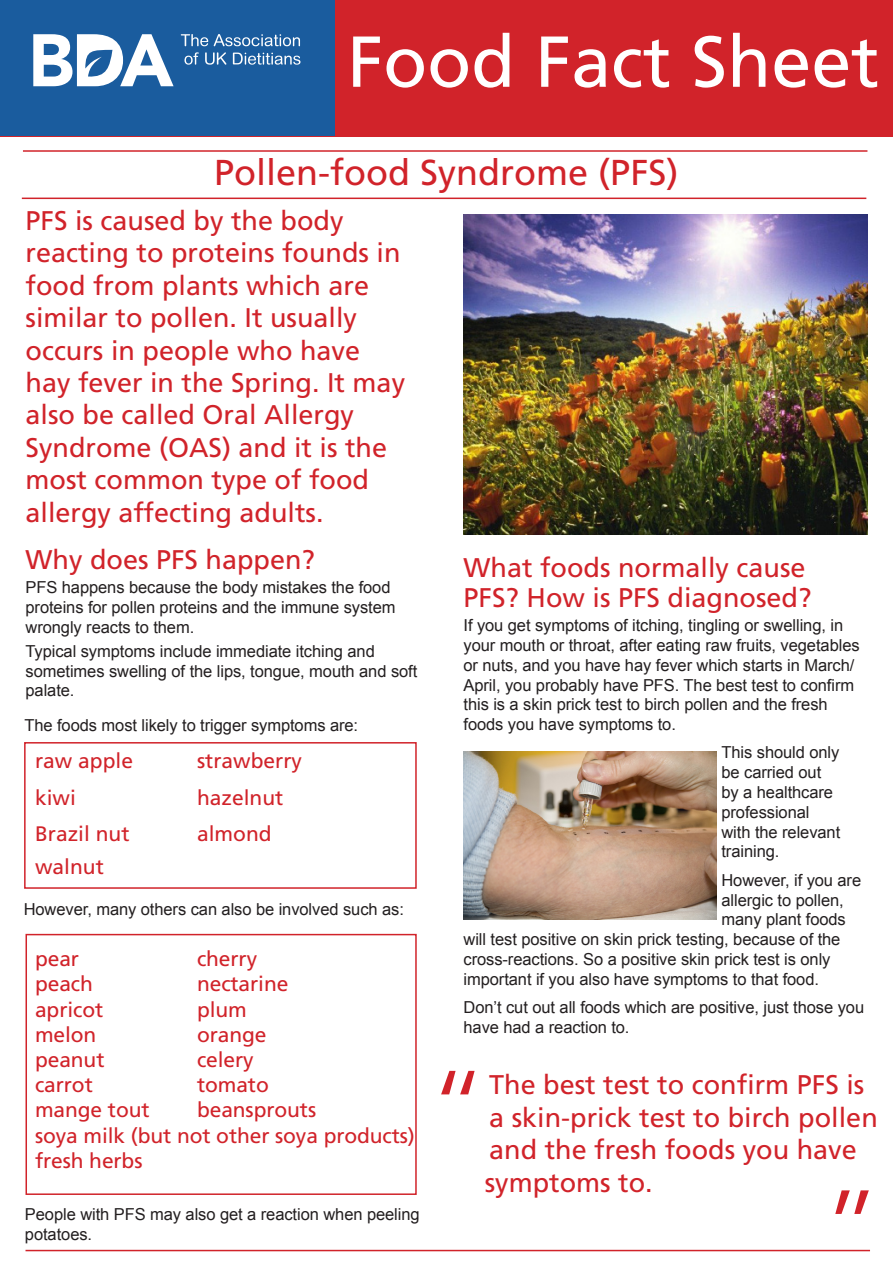
<style>
.page{position:relative;width:893px;height:1263px;background:#fff}
.page>*{position:absolute;margin:0;border:0;box-sizing:border-box;transform-origin:0 0}
.t1{font:300 108px "Frutiger LT Pro";color:#d1232a}
.t2{font:72px "Frutiger LT Pro";color:#fff}
.t3{font:36px "Frutiger LT Pro";color:#d1232a}
.List_Paragraph{font:27px/32.4px "Frutiger LT Pro";color:#d1232a}
.Further_Information{font:21px/25.2px "Frutiger LT Pro";letter-spacing:-.005em;color:#d1232a}
.List_Paragraph-2{font:21px "Frutiger LT Pro";color:#d1232a}
.Body{font:16.5px/19.8px "Arial";letter-spacing:-.005em;color:#231f20}
</style>
<div class="page">
<div style="left:26px;top:934px;width:391px;height:261px;border:2px solid #d1232a"></div>
<hr style="left:23px;top:150px;width:844px;height:2px;background:#d1232a">
<img style="left:463px;top:214px;width:404px;height:321px">
<div style="left:0;top:0;width:893px;height:136px;background:#d1232a"></div>
<div style="left:0;top:0;width:334px;height:136px;background:#1a5c9e"></div>
<div style="left:24px;top:742px;width:393px;height:147px;border:2px solid #d1232a"></div>
<img style="left:463px;top:751px;width:253px;height:168px">
<svg style="left:33px;top:34px;width:141px;height:52px"></svg>
<svg style="left:181px;top:34px;width:27px;height:12px"></svg>
<svg style="left:214px;top:34px;width:86px;height:12px"></svg>
<svg style="left:184px;top:52px;width:15px;height:13px"></svg>
<svg style="left:205px;top:52px;width:21px;height:13px"></svg>
<svg style="left:233px;top:53px;width:67px;height:12px"></svg>
<hr style="left:26px;top:1250px;width:844px;height:1px;background:#d1232a">
<hr style="left:22px;top:198px;width:844px;height:1px;background:#d1232a">
<p class="t2" style="left:347px;top:19px;width:534px">Food Fact Sheet</p>
<p class="t3" style="left:214px;top:151px;width:466px">Pollen-food Syndrome (PFS)</p>
<p class="List_Paragraph" style="left:26px;top:205px;width:381px">PFS is caused by the body reacting to proteins founds in food from plants which are similar to pollen. It usually occurs in people who have hay fever in the Spring. It may also be called Oral Allergy<br>Syndrome (OAS) and it is the most common type of food allergy affecting adults.</p>
<p class="List_Paragraph" style="left:26px;top:544px;width:291px">Why does PFS happen?</p>
<p class="Body" style="left:26px;top:578px;width:372px">PFS happens because the body mistakes the food proteins for pollen proteins and the immune system wrongly reacts to them.</p>
<p class="Body" style="left:26px;top:641px;width:393px">Typical symptoms include immediate itching and sometimes swelling of the lips, tongue, mouth and soft palate.</p>
<p class="Body" style="left:24px;top:715px;width:335px">The foods most likely to trigger symptoms are:</p>
<p class="List_Paragraph-2" style="left:35px;top:748px;width:100px">raw apple</p>
<p class="List_Paragraph-2" style="left:197px;top:748px;width:107px">strawberry</p>
<p class="List_Paragraph-2" style="left:35px;top:785px;width:42px">kiwi</p>
<p class="List_Paragraph-2" style="left:197px;top:785px;width:88px">hazelnut</p>
<p class="List_Paragraph-2" style="left:35px;top:822px;width:96px">Brazil nut</p>
<p class="List_Paragraph-2" style="left:197px;top:822px;width:76px">almond</p>
<p class="List_Paragraph-2" style="left:35px;top:854px;width:70px">walnut</p>
<p class="Body" style="left:24px;top:900px;width:382px">However, many others can also be involved such as:</p>
<p class="List_Paragraph-2" style="left:35px;top:946px;width:46px">pear</p>
<p class="List_Paragraph-2" style="left:197px;top:946px;width:62px">cherry</p>
<p class="Further_Information" style="left:35px;top:972px;width:59px">peach</p>
<p class="Further_Information" style="left:197px;top:972px;width:93px">nectarine</p>
<p class="Further_Information" style="left:35px;top:997px;width:70px">apricot</p>
<p class="Further_Information" style="left:197px;top:997px;width:51px">plum</p>
<p class="Further_Information" style="left:35px;top:1022px;width:63px">melon</p>
<p class="Further_Information" style="left:197px;top:1022px;width:71px">orange</p>
<p class="Further_Information" style="left:35px;top:1047px;width:71px">peanut</p>
<p class="Further_Information" style="left:197px;top:1047px;width:58px">celery</p>
<p class="Further_Information" style="left:35px;top:1072px;width:59px">carrot</p>
<p class="Further_Information" style="left:197px;top:1072px;width:73px">tomato</p>
<p class="Further_Information" style="left:35px;top:1098px;width:116px">mange tout</p>
<p class="Further_Information" style="left:197px;top:1098px;width:121px">beansprouts</p>
<p class="Further_Information" style="left:35px;top:1123px;width:381px">soya milk (but not other soya products) fresh herbs</p>
<p class="Body" style="left:25px;top:1205px;width:396px">People with PFS may also get a reaction when peeling potatoes.</p>
<p class="List_Paragraph" style="left:463px;top:553px;width:350px;line-height:29.7px">What foods normally cause<br>PFS? How is PFS diagnosed?</p>
<p class="Body" style="left:463px;top:615px;width:398px">If you get symptoms of itching, tingling or swelling, in your mouth or throat, after eating raw fruits, vegetables or nuts, and you have hay fever which starts in March/ April, you probably have PFS. The best test to confirm this is a skin prick test to birch pollen and the fresh foods you have symptoms to.</p>
<p class="Body" style="left:721px;top:743px;width:120px">This should only be carried out by a healthcare professional with the relevant training.</p>
<p class="Body" style="left:721px;top:870px;width:141px">However, if you are</p>
<p class="Body" style="left:721px;top:890px;width:124px">allergic to pollen,</p>
<p class="Body" style="left:721px;top:910px;width:126px">many plant foods</p>
<p class="Body" style="left:463px;top:929px;width:378px">will test positive on skin prick testing, because of the</p>
<p class="Body" style="left:463px;top:949px;width:368px">cross-reactions. So a positive skin prick test is only</p>
<p class="Body" style="left:463px;top:969px;width:357px">important if you also have symptoms to that food.</p>
<p class="Body" style="left:463px;top:997px;width:402px">Don’t cut out all foods which are positive, just those you have had a reaction to.</p>
<p class="t1" style="left:428px;top:1046px;width:62px">“</p>
<p class="List_Paragraph" style="left:485px;top:1069px;width:395px">The best test to confirm PFS is a skin-prick test to birch pollen and the fresh foods you have symptoms to.</p>
<p class="t1" style="left:822px;top:1166px;width:62px">”</p>
</div>
